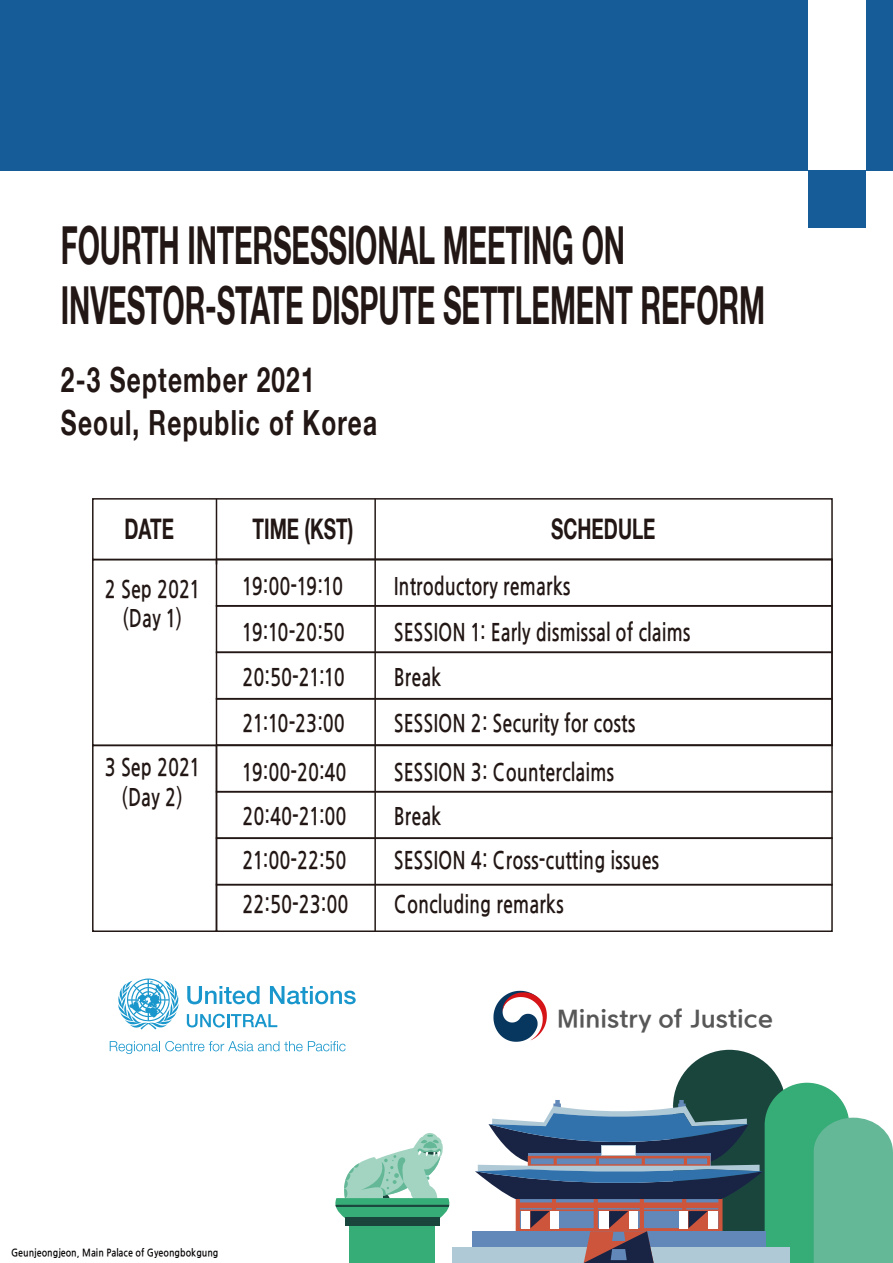
<style>
.page{position:relative;width:893px;height:1263px;background:#fff}
.page>*{position:absolute;margin:0;border:0;box-sizing:border-box;transform-origin:0 0}
.t1{font:700 52.5px/60.3px "Helvetica 75";letter-spacing:-.005em;color:#221714;scale:.55 1}
.t2{font:700 34.65px "Helvetica 75";letter-spacing:.05em;color:#221714;scale:.7 1}
.t3{font:700 28.35px "Helvetica 75";color:#221714;scale:.67 1}
.t4{font:26.25px "ROKGR";color:#585757}
.t5{font:24.45px/29.2px "Jeju Gothic";color:#221714;text-align:center;scale:.75 1}
.t6{font:10.5px "Jeju Gothic";color:#040000;scale:.87 1}
</style>
<div class="page">
<div style="left:0;top:0;width:893px;height:170px;background:#165c99"></div>
<svg style="left:493px;top:991px;width:54px;height:51px"></svg>
<svg style="left:118px;top:978px;width:61px;height:51px"></svg>
<svg style="left:187px;top:986px;width:73px;height:18px"></svg>
<svg style="left:270px;top:986px;width:86px;height:18px"></svg>
<svg style="left:187px;top:1014px;width:90px;height:13px"></svg>
<svg style="left:110px;top:1041px;width:236px;height:13px"></svg>
<div style="left:808px;top:0;width:57px;height:170px;background:#fff"></div>
<div style="left:808px;top:170px;width:57px;height:58px;background:#165c99"></div>
<div style="left:345px;top:1218px;width:94px;height:8px;background:#1a453d"></div>
<div style="left:350px;top:1226px;width:85px;height:37px;background:#36ac76"></div>
<svg style="left:335px;top:1133px;width:115px;height:85px"></svg>
<div style="left:452px;top:1247px;width:337px;height:16px;background:#b0c9d6"></div>
<svg style="left:475px;top:1050px;width:418px;height:213px"></svg>
<div style="left:216px;top:605px;width:617px;height:48px;border:2px solid #221714"></div>
<div style="left:216px;top:651px;width:617px;height:49px;border:2px solid #221714"></div>
<div style="left:216px;top:698px;width:617px;height:48px;border:2px solid #221714"></div>
<div style="left:92px;top:498px;width:741px;height:62px;border:2px solid #221714"></div>
<div style="left:92px;top:559px;width:741px;height:187px;border:2px solid #221714"></div>
<div style="left:216px;top:744px;width:617px;height:48px;border:2px solid #221714"></div>
<div style="left:216px;top:791px;width:617px;height:48px;border:2px solid #221714"></div>
<div style="left:216px;top:837px;width:617px;height:48px;border:2px solid #221714"></div>
<div style="left:216px;top:884px;width:617px;height:48px;border:2px solid #221714"></div>
<div style="left:92px;top:745px;width:125px;height:187px;border:2px solid #221714"></div>
<hr style="left:216px;top:499px;width:1px;height:65px;background:#221714">
<hr style="left:374px;top:499px;width:2px;height:432px;background:#231815">
<h1 class="t1" style="left:61px;top:214px;width:1282px">FOURTH INTERSESSIONAL MEETING ON<br>INVESTOR-STATE DISPUTE SETTLEMENT REFORM</h1>
<h2 class="t2" style="left:61px;top:358px;width:364px">2-3 September 2021</h2>
<h2 class="t2" style="left:61px;top:401px;width:453px">Seoul, Republic of Korea</h2>
<p class="t3" style="left:124px;top:512px;width:75px">DATE</p>
<p class="t3" style="left:252px;top:512px;width:152px">TIME (KST)</p>
<p class="t3" style="left:551px;top:512px;width:157px">SCHEDULE</p>
<p class="t5" style="left:243px;top:573px;width:136px">19:00-19:10</p>
<p class="t5" style="left:394px;top:573px;width:237px">Introductory remarks</p>
<p class="t5" style="left:243px;top:619px;width:138px">19:10-20:50</p>
<p class="t5" style="left:394px;top:619px;width:397px">SESSION 1: Early dismissal of claims</p>
<p class="t5" style="left:243px;top:665px;width:138px">20:50-21:10</p>
<p class="t5" style="left:394px;top:665px;width:65px">Break</p>
<p class="t5" style="left:243px;top:710px;width:138px">21:10-23:00</p>
<p class="t5" style="left:394px;top:710px;width:324px">SESSION 2: Security for costs</p>
<p class="t5" style="left:105px;top:576px;width:127px">2 Sep 2021 (Day 1)</p>
<p class="t5" style="left:105px;top:755px;width:127px">3 Sep 2021 (Day 2)</p>
<p class="t5" style="left:243px;top:759px;width:140px">19:00-20:40</p>
<p class="t5" style="left:394px;top:759px;width:296px">SESSION 3: Counterclaims</p>
<p class="t5" style="left:243px;top:803px;width:140px">20:40-21:00</p>
<p class="t5" style="left:394px;top:803px;width:65px">Break</p>
<p class="t5" style="left:243px;top:847px;width:140px">21:00-22:50</p>
<p class="t5" style="left:394px;top:847px;width:355px">SESSION 4: Cross-cutting issues</p>
<p class="t5" style="left:243px;top:891px;width:143px">22:50-23:00</p>
<p class="t5" style="left:394px;top:891px;width:228px">Concluding remarks</p>
<p class="t4" style="left:557px;top:1005px;width:217px">Ministry of Justice</p>
<p class="t6" style="left:11px;top:1247px;width:240px">Geunjeongjeon, Main Palace of Gyeongbokgung</p>
</div>
